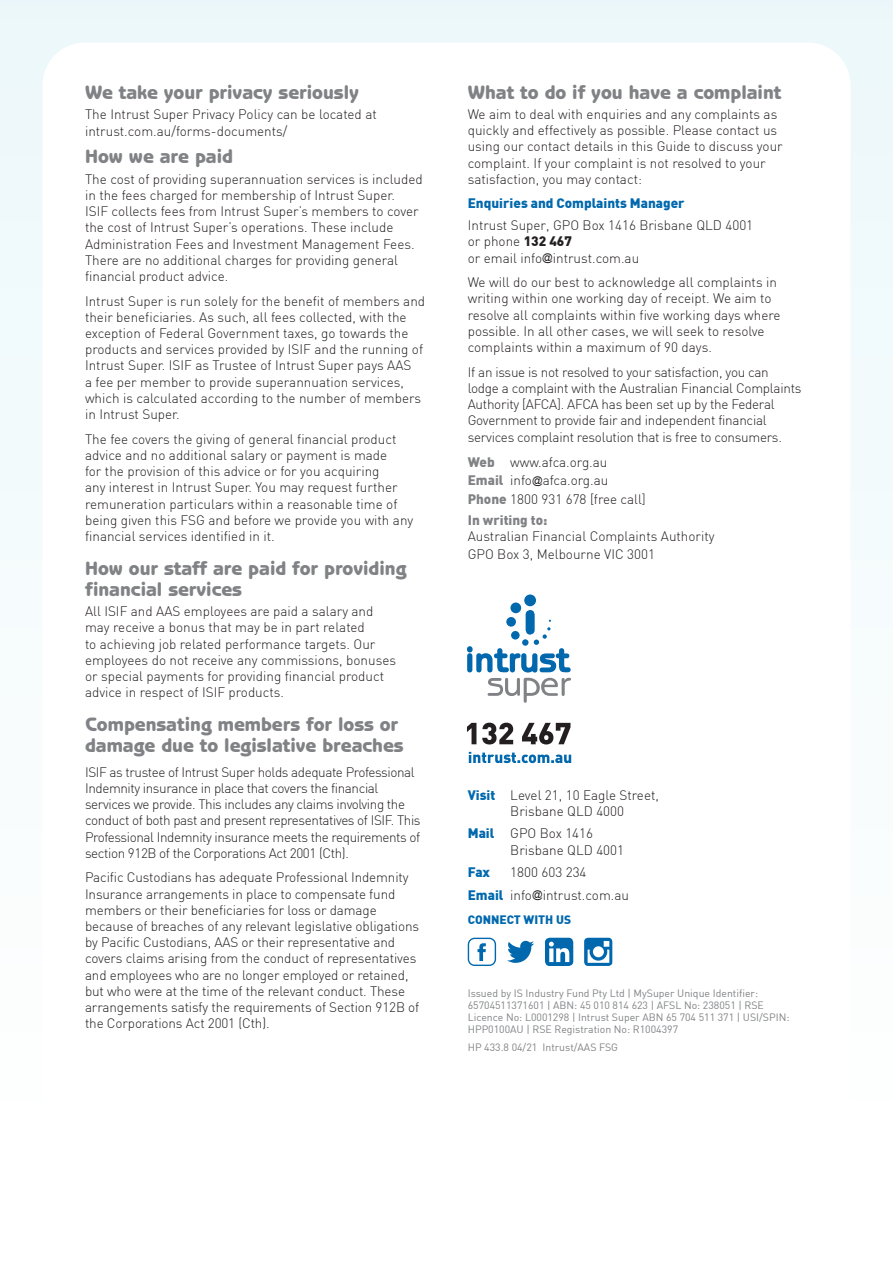
<style>
.page{position:relative;width:893px;height:1263px;background:#fff}
.page>*{position:absolute;margin:0;border:0;box-sizing:border-box;transform-origin:0 0}
.Subhead_Graphite{font:800 19.5px/21px "Benguiat Gothic Std";color:#808285}
.Body_Copy_Light{font:800 19.5px "Benguiat Gothic Std";color:#808285}
.Body_Copy_Light-2{font:300 13.5px/16.2px "DIN";letter-spacing:-.01em;color:#231f20}
._1st_Para_Body_Light{font:300 13.5px/16.2px "DIN";color:#231f20}
.Body_Copy_Light-3{font:300 13.5px/16.2px "DIN";letter-spacing:-.03em;color:#231f20}
.Body_Copy_Light-4{font:900 13.5px "DIN";color:#0168ae}
.Body_Copy_Light-5{font:900 12px "DIN";color:#0168ae}
.Legal_Copy{font:10.5px/12px "DIN";color:#808285}
.s1{font-weight:900}
.s2{font-family:"Arial";font-weight:400;font-size:10.5px}
.s3{font-weight:900;color:#808285}
.s4{font-weight:900;color:#0168ae}
</style>
<div class="page">
<div style="left:0;top:0;width:893px;height:1135px;background:#f2fafc"></div>
<div style="left:43px;top:43px;width:807px;height:1177px;background:#fff;border-radius:43px"></div>
<div style="left:524px;top:594px;width:12px;height:12px;background:#0168ae;border-radius:50%"></div>
<div style="left:526px;top:610px;width:9px;height:25px;background:#0168ae;border-radius:5px"></div>
<div style="left:510px;top:602px;width:11px;height:11px;background:#0168ae;border-radius:50%"></div>
<div style="left:506px;top:617px;width:10px;height:10px;background:#0168ae;border-radius:50%"></div>
<svg style="left:467px;top:620px;width:104px;height:52px"></svg>
<svg style="left:488px;top:678px;width:83px;height:25px"></svg>
<svg style="left:469px;top:752px;width:102px;height:11px"></svg>
<svg style="left:467px;top:723px;width:103px;height:21px"></svg>
<svg style="left:468px;top:938px;width:28px;height:28px"></svg>
<svg style="left:507px;top:941px;width:27px;height:22px"></svg>
<svg style="left:584px;top:938px;width:28px;height:28px"></svg>
<svg style="left:545px;top:938px;width:28px;height:28px"></svg>
<p class="Subhead_Graphite" style="left:85px;top:81px;width:275px">We take your privacy seriously</p>
<p class="_1st_Para_Body_Light" style="left:85px;top:106px;width:293px">The Intrust Super Privacy Policy can be located at</p>
<p class="_1st_Para_Body_Light" style="left:85px;top:122px;width:204px">intrust.com.au/forms-documents/</p>
<p class="Subhead_Graphite" style="left:85px;top:146px;width:149px">How we are paid</p>
<p class="_1st_Para_Body_Light" style="left:85px;top:171px;width:339px">The cost of providing superannuation services is included in the fees charged for membership of Intrust Super.<br>ISIF collects fees from Intrust Super’s members to cover the cost of Intrust Super’s operations. These include Administration Fees and Investment Management Fees.<br>There are no additional charges for providing general financial product advice.</p>
<p class="Body_Copy_Light-2" style="left:85px;top:293px;width:342px">Intrust Super is run solely for the benefit of members and their beneficiaries. As such, all fees collected, with the exception of Federal Government taxes, go towards the products and services provided by ISIF and the running of Intrust Super. ISIF as Trustee of Intrust Super pays AAS<br>a fee per member to provide superannuation services, which is calculated according to the number of members in Intrust Super.</p>
<p class="Body_Copy_Light-2" style="left:85px;top:431px;width:330px">The fee covers the giving of general financial product advice and no additional salary or payment is made<br>for the provision of this advice or for you acquiring<br>any interest in Intrust Super. You may request further remuneration particulars within a reasonable time of being given this FSG and before we provide you with any financial services identified in it.</p>
<p class="Subhead_Graphite" style="left:85px;top:558px;width:323px">How our staff are paid for providing financial services</p>
<p class="_1st_Para_Body_Light" style="left:85px;top:603px;width:313px">All ISIF and AAS employees are paid a salary and may receive a bonus that may be in part related<br>to achieving job related performance targets. Our employees do not receive any commissions, bonuses or special payments for providing financial product advice in respect of ISIF products.</p>
<p class="Subhead_Graphite" style="left:85px;top:714px;width:320px">Compensating members for loss or damage due to legislative breaches</p>
<p class="Body_Copy_Light-3" style="left:85px;top:764px;width:337px">ISIF as trustee of Intrust Super holds adequate Professional Indemnity insurance in place that covers the financial services we provide. This includes any claims involving the conduct of both past and present representatives of ISIF. This Professional Indemnity insurance meets the requirements of section 912B of the Corporations Act 2001 (Cth).</p>
<p class="Body_Copy_Light-2" style="left:85px;top:869px;width:336px">Pacific Custodians has adequate Professional Indemnity Insurance arrangements in place to compensate fund members or their beneficiaries for loss or damage because of breaches of any relevant legislative obligations by Pacific Custodians, AAS or their representative and covers claims arising from the conduct of representatives and employees who are no longer employed or retained, but who were at the time of the relevant conduct. These arrangements satisfy the requirements of Section 912B of the Corporations Act 2001 (Cth).</p>
<p class="Body_Copy_Light" style="left:468px;top:80px;width:315px">What to do if you have a complaint</p>
<p class="_1st_Para_Body_Light" style="left:468px;top:106px;width:316px">We aim to deal with enquiries and any complaints as quickly and effectively as possible. Please contact us using our contact details in this Guide to discuss your complaint. If your complaint is not resolved to your satisfaction, you may contact:</p>
<p class="Body_Copy_Light-4" style="left:468px;top:195px;width:218px">Enquiries and Complaints Manager</p>
<p class="_1st_Para_Body_Light" style="left:468px;top:216px;width:287px">Intrust Super, GPO Box 1416 Brisbane QLD 4001</p>
<p class="_1st_Para_Body_Light" style="left:468px;top:233px;width:106px">or phone <span class="s1">132 467</span></p>
<p class="_1st_Para_Body_Light" style="left:468px;top:249px;width:173px">or email info<span class="s2">@</span>intrust.com.au</p>
<p class="Body_Copy_Light-2" style="left:468px;top:274px;width:314px">We will do our best to acknowledge all complaints in writing within one working day of receipt. We aim to resolve all complaints within five working days where possible. In all other cases, we will seek to resolve complaints within a maximum of 90 days.</p>
<p class="Body_Copy_Light-2" style="left:468px;top:364px;width:335px">If an issue is not resolved to your satisfaction, you can lodge a complaint with the Australian Financial Complaints Authority [AFCA]. AFCA has been set up by the Federal Government to provide fair and independent financial services complaint resolution that is free to consumers.</p>
<p class="Body_Copy_Light-2" style="left:468px;top:453px;width:141px"><span class="s3">Web</span> www.afca.org.au</p>
<p class="Body_Copy_Light-2" style="left:468px;top:472px;width:142px"><span class="s3">Email</span> info<span class="s2">@</span>afca.org.au</p>
<p class="Body_Copy_Light-2" style="left:468px;top:491px;width:180px"><span class="s3">Phone</span> 1800 931 678 [free call]</p>
<p class="Body_Copy_Light-2" style="left:468px;top:511px;width:248px"><span class="s3">In writing to:<br></span>Australian Financial Complaints Authority</p>
<p class="Body_Copy_Light-2" style="left:468px;top:546px;width:189px">GPO Box 3, Melbourne VIC 3001</p>
<p class="Body_Copy_Light-2" style="left:468px;top:786px;width:193px;text-align:center"><span class="s4">Visit</span> Level 21, 10 Eagle Street,<br>Brisbane QLD 4000</p>
<p class="Body_Copy_Light-2" style="left:510px;top:825px;width:115px;text-indent:-43px"><span class="s4">Mail</span> GPO Box 1416<br>Brisbane QLD 4001</p>
<p class="Body_Copy_Light-4" style="left:468px;top:863px;width:24px">Fax</p>
<p class="Body_Copy_Light-2" style="left:510px;top:864px;width:78px">1800 603 234</p>
<p class="Body_Copy_Light-2" style="left:468px;top:886px;width:163px"><span class="s4">Email</span> info<span class="s2">@</span>intrust.com.au</p>
<p class="Body_Copy_Light-5" style="left:468px;top:911px;width:105px">CONNECT WITH US</p>
<p class="Legal_Copy" style="left:468px;top:987px;width:323px">Issued by IS Industry Fund Pty Ltd | MySuper Unique Identifier:<br>65704511371601 | ABN: 45 010 814 623 | AFSL No: 238051 | RSE Licence No: L0001298 | Intrust Super ABN 65 704 511 371 | USI/SPIN:<br>HPP0100AU | RSE Registration No: R1004397</p>
<p class="Legal_Copy" style="left:468px;top:1041px;width:152px">HP 433.8 04/21 Intrust/AAS FSG</p>
</div>
